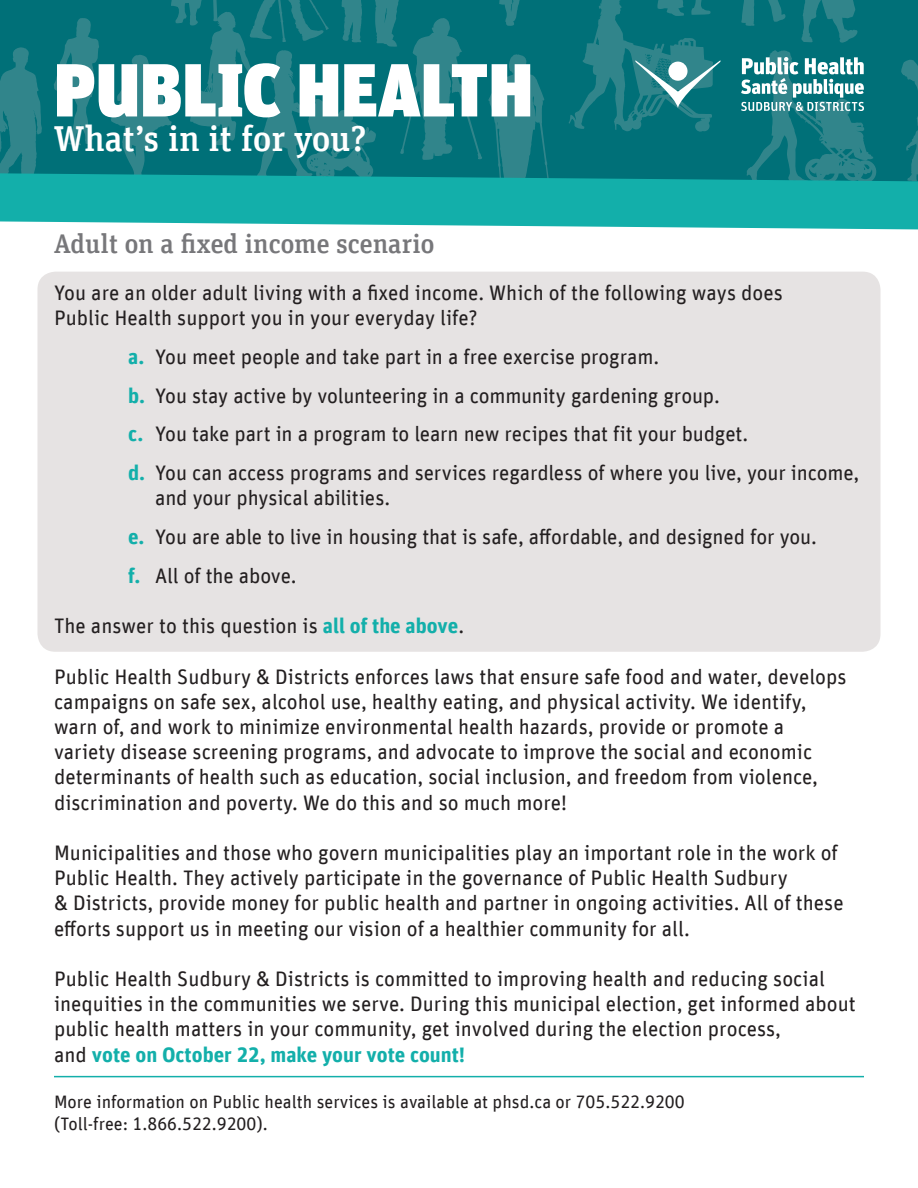
<style>
.page{position:relative;width:918px;height:1188px;background:#fff}
.page>*{position:absolute;margin:0;border:0;box-sizing:border-box;transform-origin:0 0}
.t1{font:900 75px "Unit Offc Pro";color:#fff}
.t2{font:500 36px "Unit Slab Offc Pro";color:#fff}
.t3{font:500 27px "Unit Slab Offc Pro";color:#77777a}
.t4{font:21px/25.2px "Unit Offc Pro";color:#231f20}
.t5{font:700 21px "Unit Offc Pro";color:#13afaa}
.t6{font:18px "Unit Offc Pro";color:#231f20}
.s1{font-weight:700;color:#13afaa}
.s2{font-weight:400;color:#231f20}
</style>
<div class="page">
<div style="left:37px;top:272px;width:844px;height:380px;background:#e6e3e3;border-radius:18px"></div>
<div style="left:0;top:0;width:918px;height:183px;background:#007078"></div>
<svg style="left:801px;top:0;width:57px;height:43px"></svg>
<svg style="left:741px;top:0;width:45px;height:26px"></svg>
<svg style="left:901px;top:60px;width:17px;height:113px"></svg>
<svg style="left:0;top:47px;width:42px;height:126px"></svg>
<svg style="left:54px;top:18px;width:45px;height:127px"></svg>
<svg style="left:111px;top:0;width:437px;height:173px"></svg>
<svg style="left:0;top:173px;width:918px;height:56px;background:#21b0ac"></svg>
<svg style="left:569px;top:0;width:151px;height:132px"></svg>
<div style="left:668px;top:62px;width:20px;height:19px;background:#fff;border-radius:50%"></div>
<svg style="left:741px;top:50px;width:135px;height:134px"></svg>
<hr style="left:54px;top:1076px;width:810px;height:1px;background:#13afaa">
<p class="t1" style="left:54px;top:34px;width:481px">PUBLIC HEALTH</p>
<p class="t2" style="left:54px;top:114px;width:314px">What’s in it for you?</p>
<p class="t3" style="left:54px;top:225px;width:382px">Adult on a fixed income scenario</p>
<p class="t4" style="left:54px;top:279px;width:730px">You are an older adult living with a fixed income. Which of the following ways does</p>
<p class="t4" style="left:54px;top:304px;width:425px">Public Health support you in your everyday life?</p>
<p class="t4" style="left:128px;top:343px;width:532px"><span class="s1">a.</span> You meet people and take part in a free exercise program.</p>
<p class="t4" style="left:128px;top:382px;width:593px"><span class="s1">b.</span> You stay active by volunteering in a community gardening group.</p>
<p class="t4" style="left:128px;top:421px;width:622px"><span class="s1">c.</span> You take part in a program to learn new recipes that fit your budget.</p>
<p class="t4" style="left:155px;top:459px;width:706px;text-indent:-27px"><span class="s1">d.</span> You can access programs and services regardless of where you live, your income, and your physical abilities.</p>
<p class="t4" style="left:128px;top:523px;width:690px"><span class="s1">e.</span> You are able to live in housing that is safe, affordable, and designed for you.</p>
<p class="t4" style="left:128px;top:562px;width:170px"><span class="s1">f.</span> All of the above.</p>
<p class="t4" style="left:54px;top:612px;width:412px">The answer to this question is <span class="s1">all of the above</span>.</p>
<p class="t4" style="left:54px;top:663px;width:794px">Public Health Sudbury &amp; Districts enforces laws that ensure safe food and water, develops campaigns on safe sex, alcohol use, healthy eating, and physical activity. We identify, warn of, and work to minimize environmental health hazards, provide or promote a variety disease screening programs, and advocate to improve the social and economic determinants of health such as education, social inclusion, and freedom from violence, discrimination and poverty. We do this and so much more!</p>
<p class="t4" style="left:54px;top:839px;width:785px">Municipalities and those who govern municipalities play an important role in the work of<br>Public Health. They actively participate in the governance of Public Health Sudbury</p>
<p class="t4" style="left:54px;top:889px;width:791px">&amp; Districts, provide money for public health and partner in ongoing activities. All of these efforts support us in meeting our vision of a healthier community for all.</p>
<p class="t4" style="left:54px;top:965px;width:803px">Public Health Sudbury &amp; Districts is committed to improving health and reducing social inequities in the communities we serve. During this municipal election, get informed about public health matters in your community, get involved during the election process,</p>
<p class="t5" style="left:54px;top:1039px;width:413px"><span class="s2">and</span> vote on October 22, make your vote count!</p>
<p class="t6" style="left:54px;top:1089px;width:632px">More information on Public health services is available at phsd.ca or 705.522.9200</p>
<p class="t6" style="left:54px;top:1111px;width:215px">(Toll-free: 1.866.522.9200).</p>
</div>
